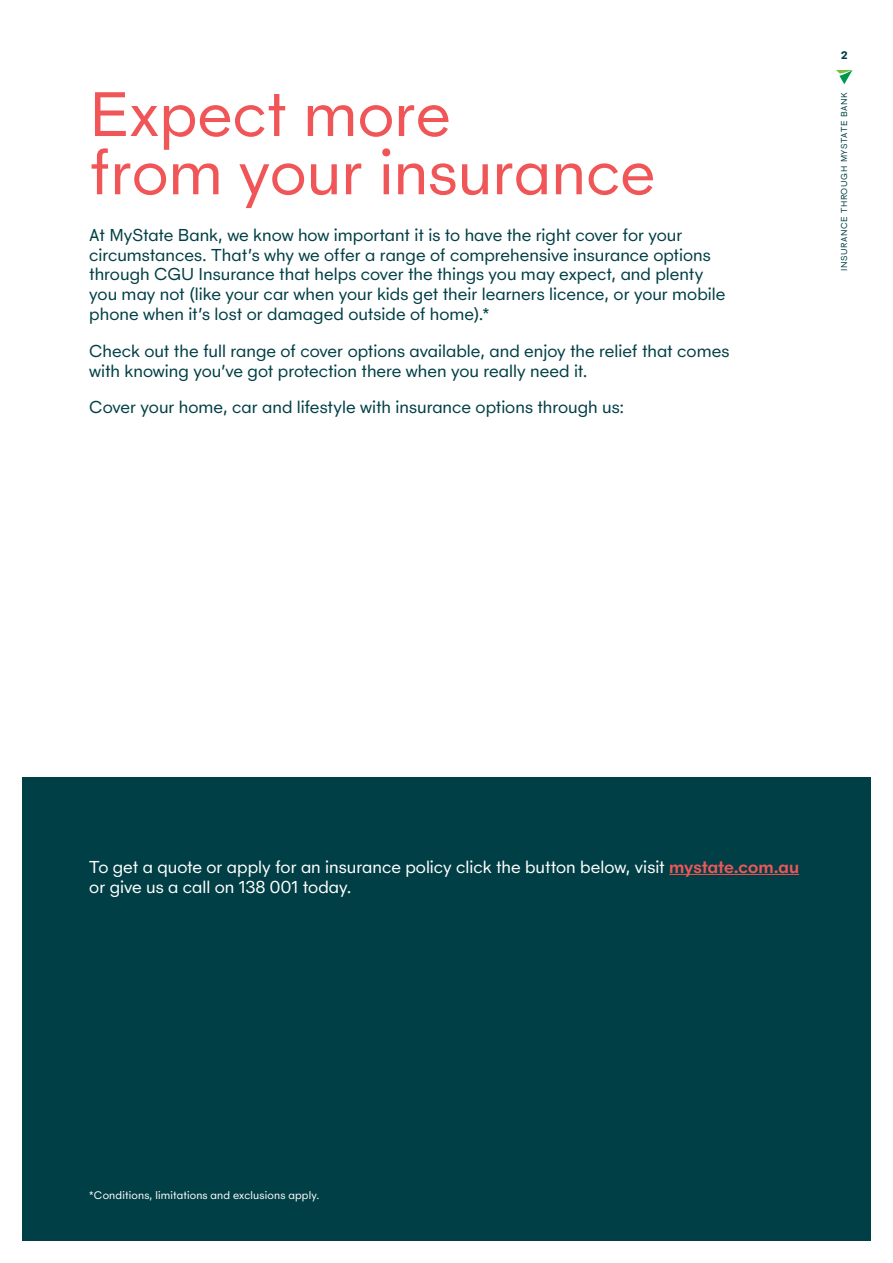
<style>
.page{position:relative;width:893px;height:1263px;background:#fff}
.page>*{position:absolute;margin:0;border:0;box-sizing:border-box;transform-origin:0 0}
.t1{font:60px/58.2px "Janitor";color:#f05658}
.t2{font:16.5px/19.8px "Janitor";color:#003f45}
.t3{font:16.5px/19.8px "Janitor";color:#fff}
.t4{font:10.5px "Janitor";letter-spacing:.015em;color:#fff}
.t5{font:700 10.5px "Janitor";color:#003f45}
.t6{font:8.25px "Janitor";letter-spacing:.075em;color:#003f45}
.s1{font-weight:600;color:#f05658}
</style>
<div class="page">
<div style="left:22px;top:777px;width:849px;height:464px;background:#003f45"></div>
<hr style="left:669px;top:874px;width:130px;height:1px;background:#f05658">
<svg style="left:836px;top:70px;width:16px;height:14px"></svg>
<h1 class="t1" style="left:89px;top:85px;width:568px">Expect more<br>from your insurance</h1>
<p class="t2" style="left:89px;top:225px;width:638px">At MyState Bank, we know how important it is to have the right cover for your circumstances. That’s why we offer a range of comprehensive insurance options through CGU Insurance that helps cover the things you may expect, and plenty you may not (like your car when your kids get their learners licence, or your mobile phone when it’s lost or damaged outside of home).*</p>
<p class="t2" style="left:89px;top:341px;width:642px">Check out the full range of cover options available, and enjoy the relief that comes with knowing you’ve got protection there when you really need it.</p>
<p class="t2" style="left:89px;top:397px;width:536px">Cover your home, car and lifestyle with insurance options through us:</p>
<p class="t5" style="left:841px;top:49px;width:8px">2</p>
<p class="t6" style="left:839px;top:271px;width:180px;rotate:-90deg">INSURANCE THROUGH MYSTATE BANK</p>
<p class="t3" style="left:89px;top:857px;width:711px">To get a quote or apply for an insurance policy click the button below, visit <span class="s1">mystate.com.au </span>or give us a call on 138 001 today.</p>
<p class="t4" style="left:89px;top:1189px;width:232px">*Conditions, limitations and exclusions apply.</p>
</div>
